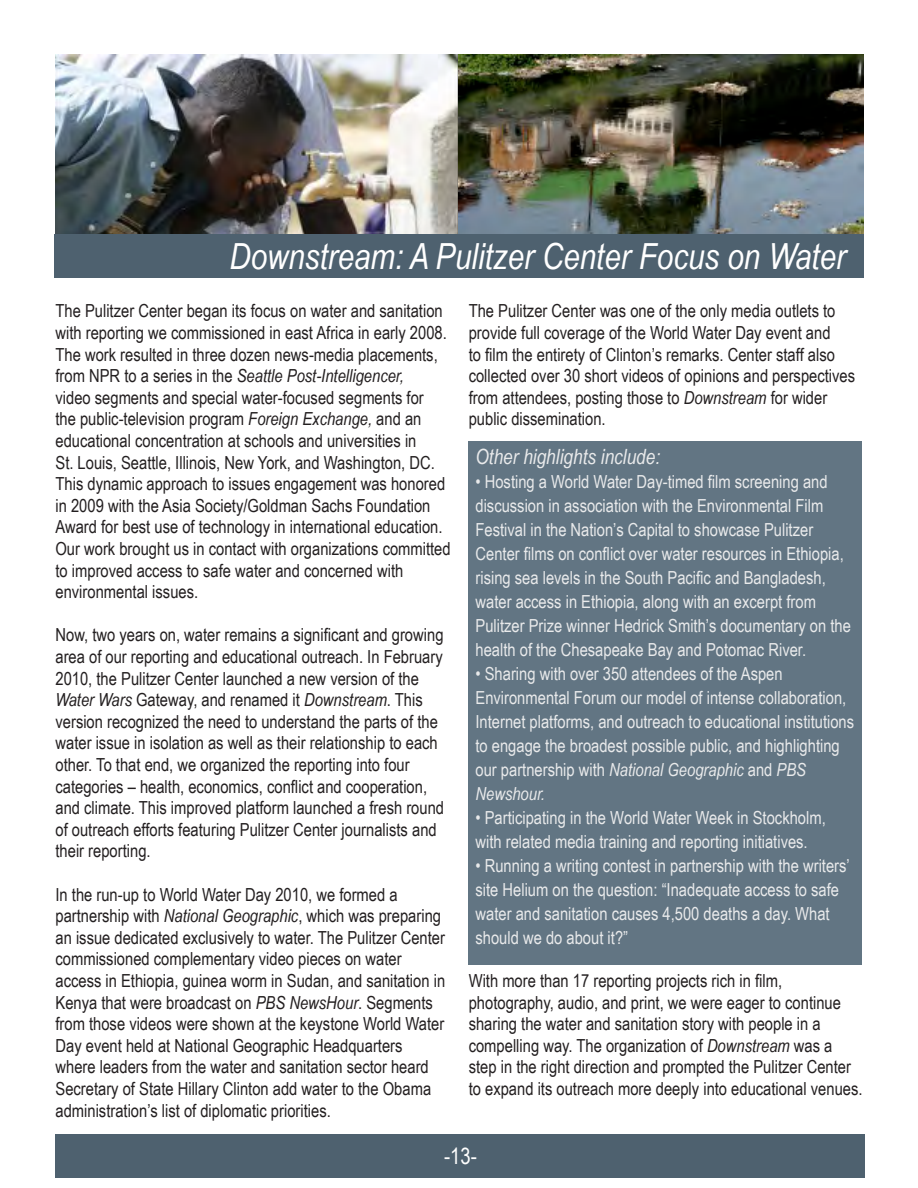
<style>
.page{position:relative;width:918px;height:1188px;background:#fff}
.page>*{position:absolute;margin:0;border:0;box-sizing:border-box;transform-origin:0 0}
.t1{font:italic 36px "Arial Narrow";color:#fff}
.t2{font:22.5px "Arial Narrow";color:#fff}
.t3{font:italic 21px "Arial Narrow";color:#e9eaeb}
.t4{font:18px/21.6px "Arial Narrow";color:#231f20}
.t5{font:18px/24px "Arial Narrow";color:#e9eaeb}
.s1{font-style:italic}
</style>
<div class="page">
<div style="left:468px;top:441px;width:394px;height:524px;background:#627583"></div>
<div style="left:56px;top:1134px;width:810px;height:44px;background:#4e616f"></div>
<img style="left:56px;top:54px;width:402px;height:180px">
<img style="left:458px;top:54px;width:405px;height:180px">
<div style="left:54px;top:234px;width:810px;height:44px;background:#4e616f"></div>
<p class="t1" style="left:229px;top:231px;width:618px">Downstream: A Pulitzer Center Focus on Water</p>
<p class="t4" style="left:56px;top:299px;width:397px">The Pulitzer Center began its focus on water and sanitation with reporting we commissioned in east Africa in early 2008.<br>The work resulted in three dozen news-media placements, from NPR to a series in the <span class="s1">Seattle Post-Intelligencer,<br></span>video segments and special water-focused segments for<br>the public-television program <span class="s1">Foreign Exchange,</span> and an educational concentration at schools and universities in<br>St. Louis, Seattle, Illinois, New York, and Washington, DC.<br>This dynamic approach to issues engagement was honored in 2009 with the Asia Society/Goldman Sachs Foundation Award for best use of technology in international education.<br>Our work brought us in contact with organizations committed to improved access to safe water and concerned with environmental issues.</p>
<p class="t4" style="left:56px;top:623px;width:390px">Now, two years on, water remains a significant and growing area of our reporting and educational outreach. In February 2010, the Pulitzer Center launched a new version of the <span class="s1">Water Wars</span> Gateway, and renamed it <span class="s1">Downstream</span>. This version recognized the need to understand the parts of the water issue in isolation as well as their relationship to each other. To that end, we organized the reporting into four categories – health, economics, conflict and cooperation, and climate. This improved platform launched a fresh round of outreach efforts featuring Pulitzer Center journalists and their reporting.</p>
<p class="t4" style="left:56px;top:883px;width:391px">In the run-up to World Water Day 2010, we formed a partnership with <span class="s1">National Geographic</span>, which was preparing an issue dedicated exclusively to water. The Pulitzer Center commissioned complementary video pieces on water access in Ethiopia, guinea worm in Sudan, and sanitation in Kenya that were broadcast on <span class="s1">PBS NewsHour</span>. Segments from those videos were shown at the keystone World Water Day event held at National Geographic Headquarters where leaders from the water and sanitation sector heard Secretary of State Hillary Clinton add water to the Obama administration’s list of diplomatic priorities.</p>
<p class="t4" style="left:469px;top:299px;width:388px">The Pulitzer Center was one of the only media outlets to provide full coverage of the World Water Day event and<br>to film the entirety of Clinton’s remarks. Center staff also collected over 30 short videos of opinions and perspectives from attendees, posting those to <span class="s1">Downstream</span> for wider public dissemination.</p>
<p class="t3" style="left:476px;top:442px;width:186px">Other highlights include:</p>
<p class="t5" style="left:476px;top:469px;width:377px">• Hosting a World Water Day-timed film screening and discussion in association with the Environmental Film Festival in the Nation’s Capital to showcase Pulitzer Center films on conflict over water resources in Ethiopia, rising sea levels in the South Pacific and Bangladesh, water access in Ethiopia, along with an excerpt from Pulitzer Prize winner Hedrick Smith’s documentary on the health of the Chesapeake Bay and Potomac River.</p>
<p class="t5" style="left:476px;top:661px;width:380px">• Sharing with over 350 attendees of the Aspen Environmental Forum our model of intense collaboration, Internet platforms, and outreach to educational institutions to engage the broadest possible public, and highlighting our partnership with <span class="s1">National Geographic</span> and <span class="s1">PBS Newshour.</span></p>
<p class="t5" style="left:476px;top:805px;width:352px">• Participating in the World Water Week in Stockholm, with related media training and reporting initiatives.</p>
<p class="t5" style="left:476px;top:853px;width:376px">• Running a writing contest in partnership with the writers’ site Helium on the question: “Inadequate access to safe water and sanitation causes 4,500 deaths a day. What should we do about it?”</p>
<p class="t4" style="left:469px;top:969px;width:395px">With more than 17 reporting projects rich in film, photography, audio, and print, we were eager to continue sharing the water and sanitation story with people in a compelling way. The organization of <span class="s1">Downstream</span> was a step in the right direction and prompted the Pulitzer Center to expand its outreach more deeply into educational venues.</p>
<p class="t2" style="left:444px;top:1140px;width:34px">-13-</p>
</div>
